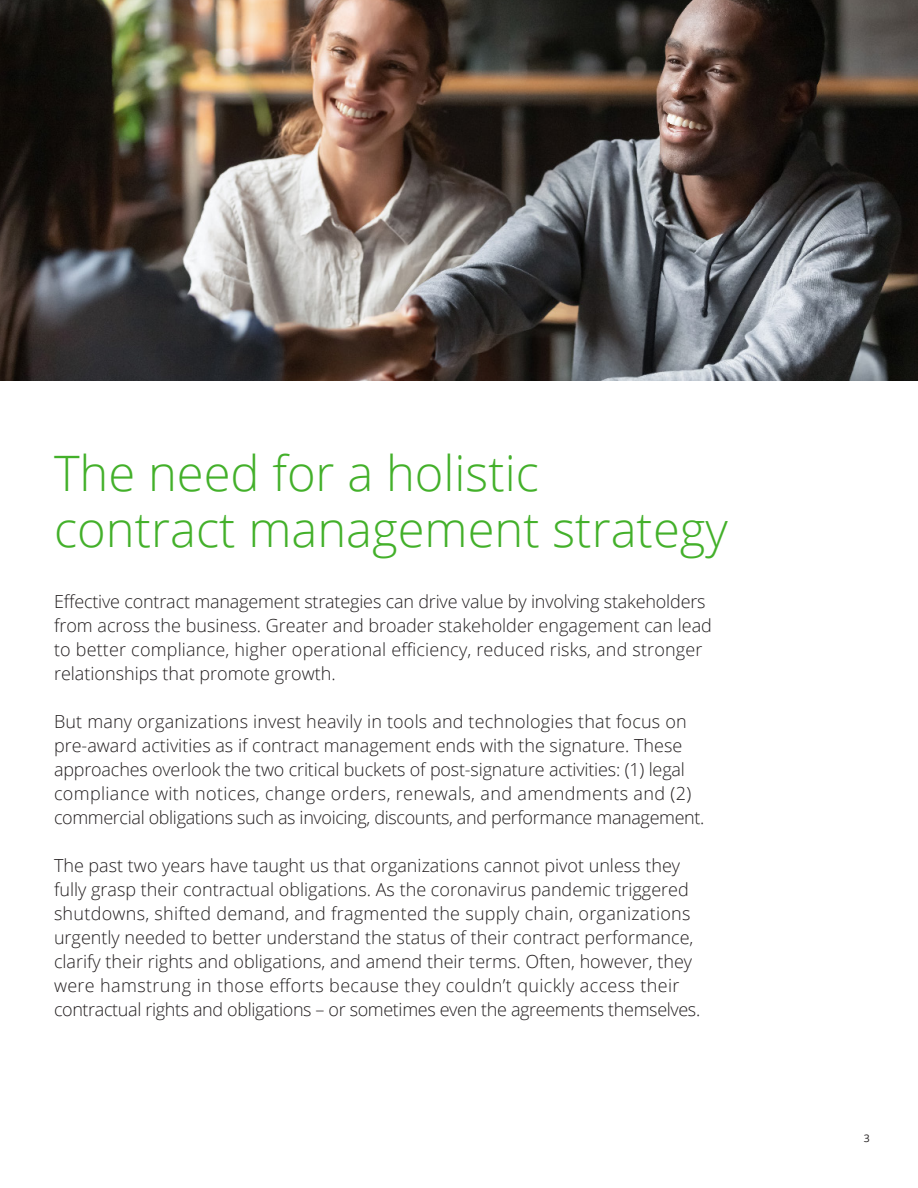
<style>
.page{position:relative;width:918px;height:1188px;background:#fff}
.page>*{position:absolute;margin:0;border:0;box-sizing:border-box;transform-origin:0 0}
.t1{font:300 48.9px/56.2px "Open Sans";color:#43b02a}
.t2{font:300 18px/24px "Open Sans";color:#231f20}
.t3{font:10.5px "Open Sans";color:#231f20}
</style>
<div class="page">
<img style="left:0;top:0;width:918px;height:380px">
<p class="t1" style="left:54px;top:443px;width:675px">The need for a holistic contract management strategy</p>
<p class="t2" style="left:54px;top:589px;width:660px">Effective contract management strategies can drive value by involving stakeholders from across the business. Greater and broader stakeholder engagement can lead to better compliance, higher operational efficiency, reduced risks, and stronger relationships that promote growth.</p>
<p class="t2" style="left:54px;top:709px;width:652px">But many organizations invest heavily in tools and technologies that focus on pre-award activities as if contract management ends with the signature. These approaches overlook the two critical buckets of post-signature activities: (1) legal compliance with notices, change orders, renewals, and amendments and (2) commercial obligations such as invoicing, discounts, and performance management.</p>
<p class="t2" style="left:54px;top:853px;width:648px">The past two years have taught us that organizations cannot pivot unless they fully grasp their contractual obligations. As the coronavirus pandemic triggered shutdowns, shifted demand, and fragmented the supply chain, organizations urgently needed to better understand the status of their contract performance, clarify their rights and obligations, and amend their terms. Often, however, they were hamstrung in those efforts because they couldn’t quickly access their contractual rights and obligations – or sometimes even the agreements themselves.</p>
<p class="t3" style="left:864px;top:1131px;width:8px">3</p>
</div>
